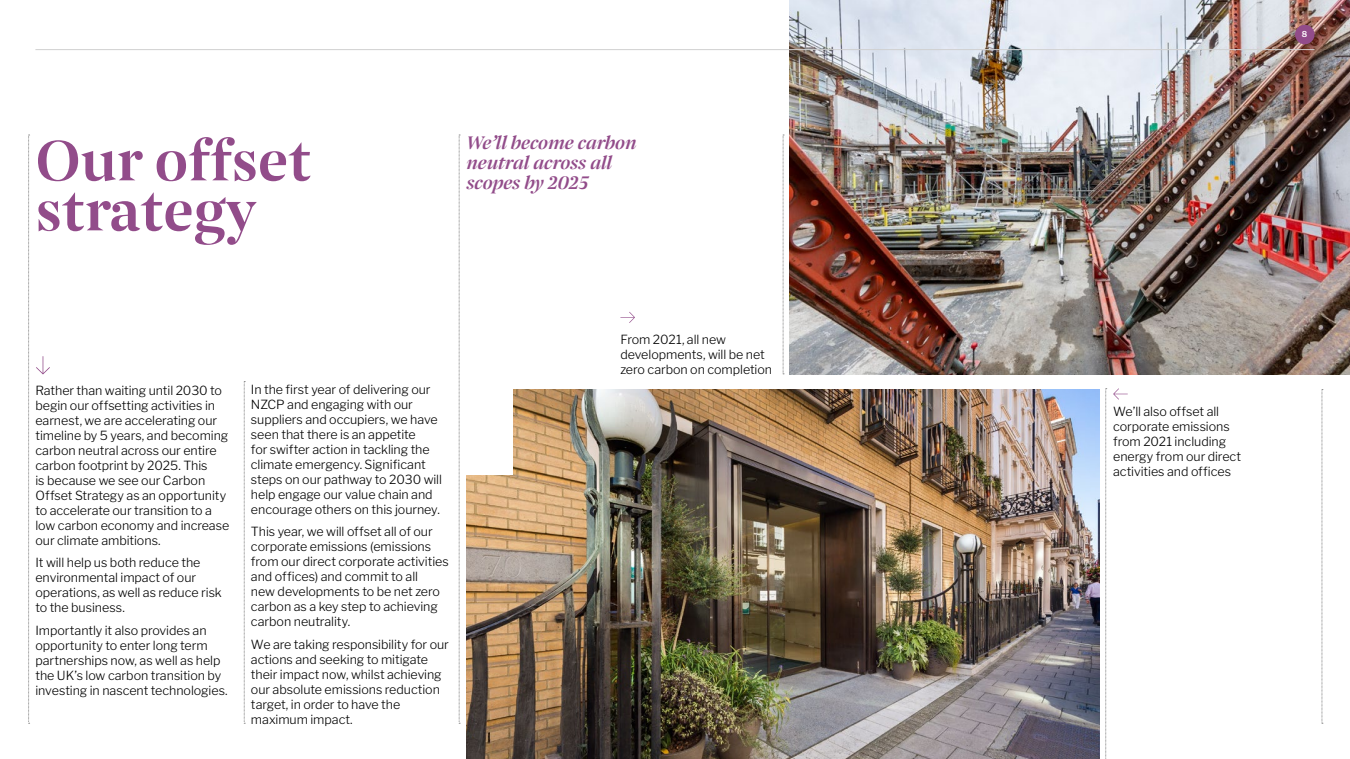
<style>
.page{position:relative;width:1350px;height:759px;background:#fff}
.page>*{position:absolute;margin:0;border:0;box-sizing:border-box;transform-origin:0 0}
.t1{font:62.5px/50px "Grosvenor Headline";color:#924c8a}
.t2{font:italic 20px/20px "Grosvenor Headline";letter-spacing:-.01em;color:#924c8a}
.t3{font:300 12.5px/15px "Libre Franklin";letter-spacing:-.005em;color:#000}
.t4{font:600 8.12px "Libre Franklin";color:#fff}
</style>
<div class="page">
<img style="left:467px;top:389px;width:632px;height:370px">
<img style="left:790px;top:0;width:560px;height:374px">
<svg style="left:28px;top:135px;width:2px;height:589px"></svg>
<svg style="left:1322px;top:389px;width:1px;height:335px"></svg>
<svg style="left:244px;top:381px;width:1px;height:343px"></svg>
<svg style="left:459px;top:135px;width:1px;height:589px"></svg>
<svg style="left:1105px;top:388px;width:2px;height:371px"></svg>
<svg style="left:783px;top:135px;width:1px;height:239px"></svg>
<svg style="left:36px;top:356px;width:14px;height:18px"></svg>
<svg style="left:620px;top:312px;width:15px;height:11px"></svg>
<svg style="left:1113px;top:388px;width:15px;height:11px"></svg>
<div style="left:467px;top:379px;width:46px;height:96px;background:#fff"></div>
<div style="left:1295px;top:25px;width:20px;height:19px;background:#924c8a;border-radius:50%"></div>
<hr style="left:35px;top:49px;width:1280px;height:1px;background:#d0d0d0">
<h1 class="t1" style="left:35px;top:133px;width:277px">Our offset strategy</h1>
<h2 class="t2" style="left:467px;top:132px;width:172px">We’ll become carbon neutral across all scopes by 2025</h2>
<p class="t3" style="left:35px;top:383px;width:195px">Rather than waiting until 2030 to begin our offsetting activities in earnest, we are accelerating our timeline by 5 years, and becoming carbon neutral across our entire carbon footprint by 2025. This<br>is because we see our Carbon<br>Offset Strategy as an opportunity to accelerate our transition to a low carbon economy and increase our climate ambitions.</p>
<p class="t3" style="left:35px;top:555px;width:188px">It will help us both reduce the environmental impact of our operations, as well as reduce risk to the business.</p>
<p class="t3" style="left:35px;top:622px;width:194px">Importantly it also provides an opportunity to enter long term partnerships now, as well as help the UK’s low carbon transition by investing in nascent technologies.</p>
<p class="t3" style="left:251px;top:382px;width:192px">In the first year of delivering our<br>NZCP and engaging with our suppliers and occupiers, we have seen that there is an appetite<br>for swifter action in tackling the climate emergency. Significant steps on our pathway to 2030 will help engage our value chain and encourage others on this journey.</p>
<p class="t3" style="left:251px;top:524px;width:199px">This year, we will offset all of our corporate emissions (emissions from our direct corporate activities and offices) and commit to all<br>new developments to be net zero carbon as a key step to achieving carbon neutrality.</p>
<p class="t3" style="left:251px;top:636px;width:199px">We are taking responsibility for our actions and seeking to mitigate their impact now, whilst achieving our absolute emissions reduction target, in order to have the maximum impact.</p>
<p class="t3" style="left:620px;top:332px;width:153px">From 2021, all new developments, will be net zero carbon on completion</p>
<p class="t4" style="left:1302px;top:29px;width:7px">8</p>
<p class="t3" style="left:1113px;top:403px;width:129px">We’ll also offset all corporate emissions from 2021 including energy from our direct activities and offices</p>
</div>
